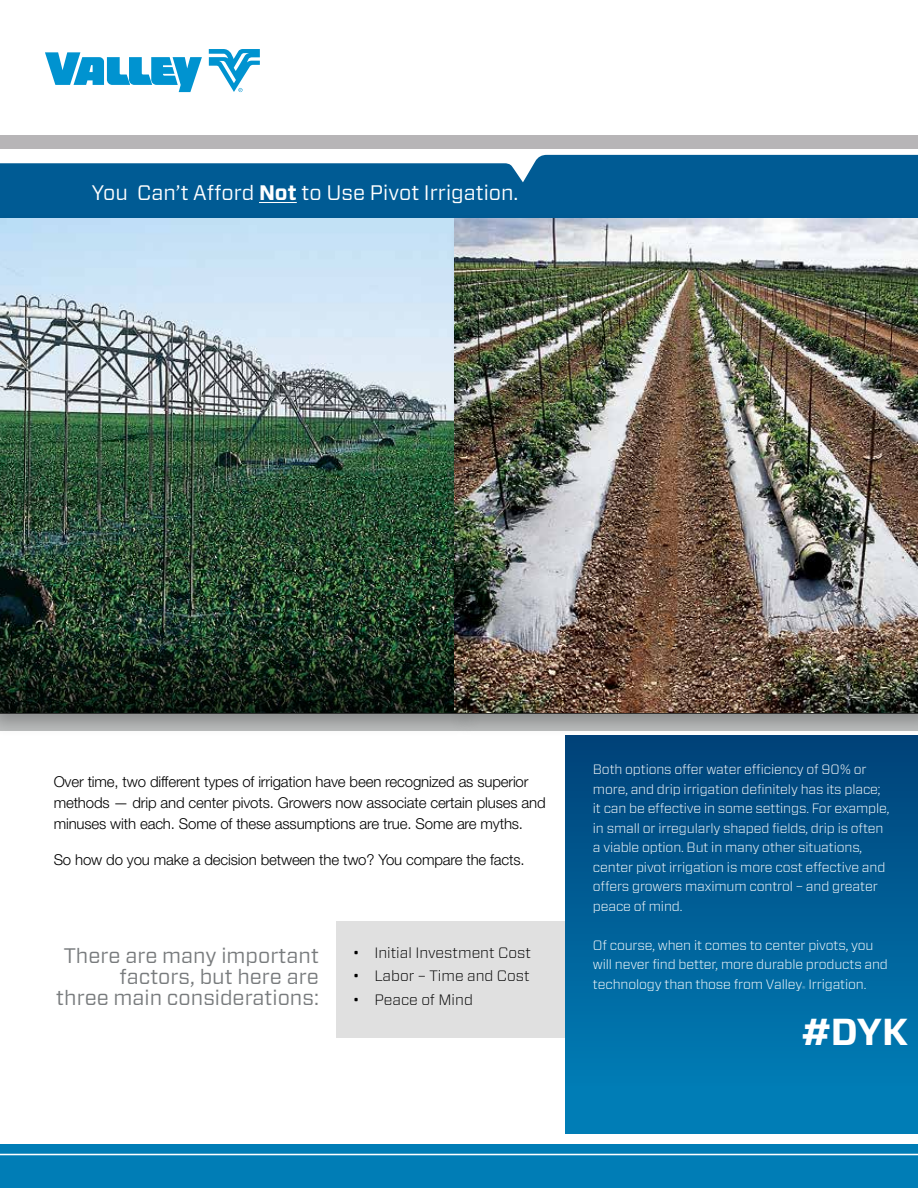
<style>
.page{position:relative;width:918px;height:1188px;background:#fff}
.page>*{position:absolute;margin:0;border:0;box-sizing:border-box;transform-origin:0 0}
.t1{font:700 37.5px "Forza";color:#fff}
.t2{font:21px/21px "Forza";color:#787b7d;text-align:right}
.t3{font:21px "Forza";color:#fff}
.t4{font:300 15px/21px "Helvetica Neue LT Pro";letter-spacing:-.01em;color:#000}
.t5{font:300 15px "Forza";color:#000}
.t6{font:300 13.5px/19.5px "Forza";letter-spacing:-.01em;color:#fff}
.s1{font-weight:700}
</style>
<div class="page">
<svg style="left:0;top:155px;width:918px;height:57px;background:#16699d"></svg>
<div style="left:0;top:136px;width:918px;height:13px;background:#b7b5b7"></div>
<div style="left:0;top:1144px;width:918px;height:44px;background:#007db6"></div>
<div style="left:336px;top:921px;width:270px;height:116px;background:#e0e0e0"></div>
<div style="left:566px;top:735px;width:352px;height:399px;background:#007db6"></div>
<div style="left:566px;top:735px;width:352px;height:351px;background:linear-gradient(to bottom,#004178,#007cb5)"></div>
<div style="left:0;top:212px;width:482px;height:525px;background:#000;opacity:.26"></div>
<img style="left:0;top:218px;width:449px;height:404px">
<svg style="left:0;top:622px;width:449px;height:91px;background:#17281b"></svg>
<svg style="left:209px;top:49px;width:51px;height:43px"></svg>
<svg style="left:45px;top:52px;width:157px;height:40px"></svg>
<hr style="left:259px;top:202px;width:38px;height:1px;background:#fff">
<div style="left:449px;top:212px;width:469px;height:525px;background:#000;opacity:.26"></div>
<img style="left:455px;top:218px;width:463px;height:494px">
<h2 class="t3" style="left:92px;top:179px;width:428px">You Can’t Afford <span class="s1">Not</span> to Use Pivot Irrigation.</h2>
<p class="t4" style="left:54px;top:771px;width:493px">Over time, two different types of irrigation have been recognized as superior methods — drip and center pivots. Growers now associate certain pluses and minuses with each. Some of these assumptions are true. Some are myths.</p>
<p class="t4" style="left:54px;top:849px;width:473px">So how do you make a decision between the two? You compare the facts.</p>
<h2 class="t2" style="left:56px;top:944px;width:264px">There are many important factors, but here are<br>three main considerations:</h2>
<p class="t5" style="left:353px;top:942px;width:180px">• Initial Investment Cost</p>
<p class="t5" style="left:353px;top:966px;width:178px">• Labor – Time and Cost</p>
<p class="t5" style="left:353px;top:989px;width:122px">• Peace of Mind</p>
<p class="t6" style="left:593px;top:760px;width:298px">Both options offer water efficiency of 90% or more, and drip irrigation definitely has its place; it can be effective in some settings. For example, in small or irregularly shaped fields, drip is often a viable option. But in many other situations, center pivot irrigation is more cost effective and offers growers maximum control – and greater peace of mind.</p>
<p class="t6" style="left:593px;top:935px;width:297px">Of course, when it comes to center pivots, you will never find better, more durable products and technology than those from Valley<sub>®</sub> Irrigation.</p>
<h1 class="t1" style="left:801px;top:1007px;width:108px">#DYK</h1>
</div>
